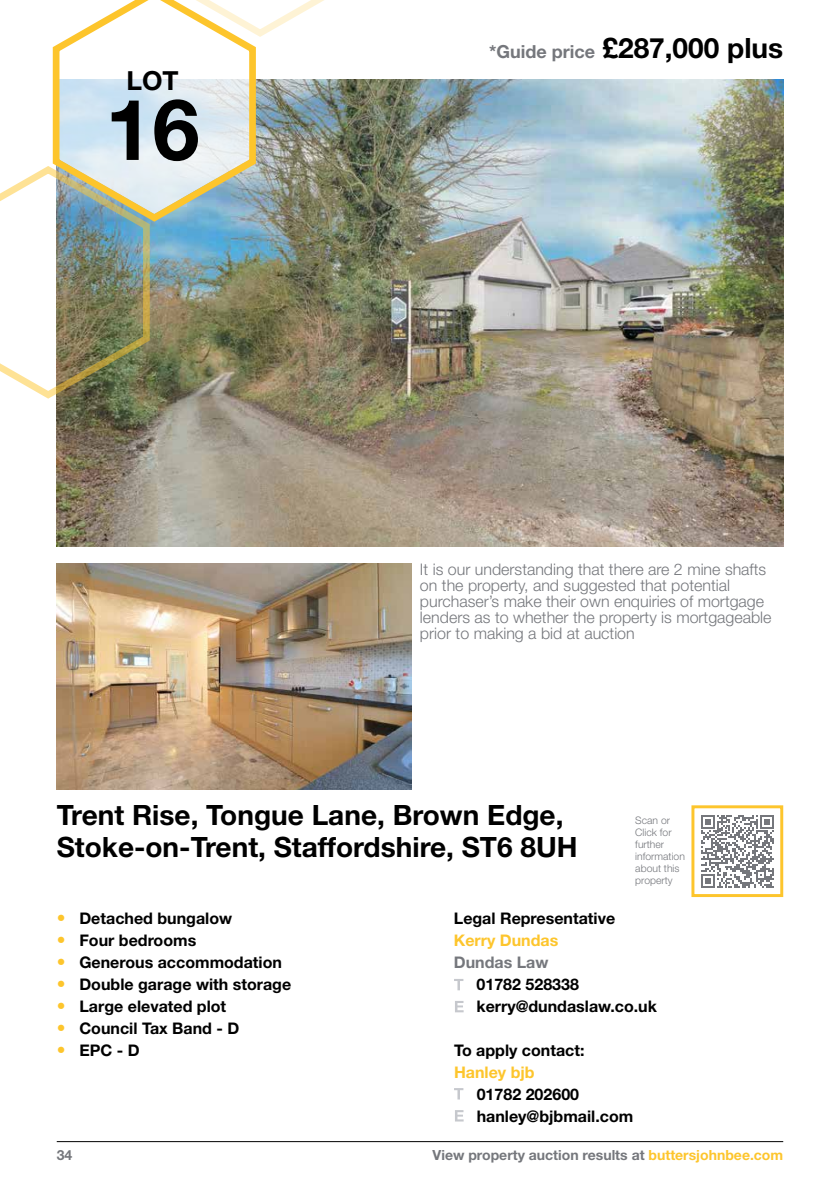
<style>
.page{position:relative;width:840px;height:1191px;background:#fff}
.page>*{position:absolute;margin:0;border:0;box-sizing:border-box;transform-origin:0 0}
.t1{font:700 84.8px "Helvetica Neue LT Std";color:#000}
.t2{font:700 28px/32px "Helvetica Neue LT Std";color:#000}
.t3{font:700 26.2px "Helvetica Neue LT Std";color:#000}
.t4{font:700 16px/22px "Helvetica Neue LT Std";color:#000}
.t5{font:300 16px/16px "Helvetica Neue LT Std";color:#75777c}
.t6{font:700 16px "Helvetica Neue LT Std";color:#fdc52c}
.t7{font:700 16px "Helvetica Neue LT Std";color:#75777c}
.t8{font:700 14px "Helvetica Neue LT Std";color:#75777c}
.t9{font:300 10.4px/12px "Helvetica Neue LT Std";color:#75777c}
.s1{font-size:18px;color:#75777c}
.s2{font-family:"Helvetica Neue";font-weight:300;font-size:17.6px;color:#fdc52c}
.s3{color:#fdc52c}
</style>
<div class="page">
<hr style="left:57px;top:1141px;width:725px;height:1px;background:#000">
<svg style="left:455px;top:1110px;width:8px;height:11px"></svg>
<svg style="left:454px;top:1088px;width:9px;height:11px"></svg>
<svg style="left:455px;top:1001px;width:8px;height:11px"></svg>
<svg style="left:454px;top:979px;width:9px;height:11px"></svg>
<img style="left:57px;top:79px;width:725px;height:468px">
<img style="left:57px;top:564px;width:354px;height:225px">
<svg style="left:701px;top:815px;width:72px;height:72px"></svg>
<div style="left:691px;top:805px;width:91px;height:92px;border:3px solid #fdc52c"></div>
<svg style="left:52px;top:0;width:207px;height:225px"></svg>
<img style="left:0;top:164px;width:152px;height:237px">
<svg style="left:156px;top:0;width:168px;height:39px"></svg>
<h3 class="t3" style="left:126px;top:64px;width:54px">LOT</h3>
<h1 class="t1" style="left:105px;top:77px;width:96px">16</h1>
<h2 class="t2" style="left:489px;top:31px;width:295px"><span class="s1">*Guide price</span> £287,000 plus</h2>
<p class="t5" style="left:420px;top:561px;width:353px">It is our understanding that there are 2 mine shafts on the property, and suggested that potential purchaser’s make their own enquiries of mortgage lenders as to whether the property is mortgageable prior to making a bid at auction</p>
<h2 class="t2" style="left:57px;top:798px;width:522px">Trent Rise, Tongue Lane, Brown Edge,<br>Stoke-on-Trent, Staffordshire, ST6 8UH</h2>
<p class="t9" style="left:635px;top:814px;width:51px">Scan or<br>Click for further information about this property</p>
<p class="t4" style="left:57px;top:907px;width:177px"><span class="s2">•</span> Detached bungalow</p>
<p class="t4" style="left:57px;top:929px;width:141px"><span class="s2">•</span> Four bedrooms</p>
<p class="t4" style="left:57px;top:951px;width:226px"><span class="s2">•</span> Generous accommodation</p>
<p class="t4" style="left:57px;top:973px;width:236px"><span class="s2">•</span> Double garage with storage</p>
<p class="t4" style="left:57px;top:995px;width:171px"><span class="s2">•</span> Large elevated plot</p>
<p class="t4" style="left:57px;top:1017px;width:184px"><span class="s2">•</span> Council Tax Band - D</p>
<p class="t4" style="left:57px;top:1039px;width:84px"><span class="s2">•</span> EPC - D</p>
<p class="t4" style="left:453px;top:907px;width:163px">Legal Representative</p>
<p class="t6" style="left:453px;top:930px;width:106px">Kerry Dundas</p>
<p class="t7" style="left:453px;top:952px;width:96px">Dundas Law</p>
<p class="t4" style="left:476px;top:973px;width:182px">01782 528338 kerry@dundaslaw.co.uk</p>
<p class="t4" style="left:454px;top:1038px;width:132px">To apply contact:</p>
<p class="t6" style="left:454px;top:1062px;width:82px">Hanley bjb</p>
<p class="t4" style="left:476px;top:1082px;width:158px">01782 202600 hanley@bjbmail.com</p>
<p class="t8" style="left:57px;top:1146px;width:17px">34</p>
<p class="t8" style="left:432px;top:1146px;width:352px">View property auction results at <span class="s3">buttersjohnbee.com</span></p>
</div>
